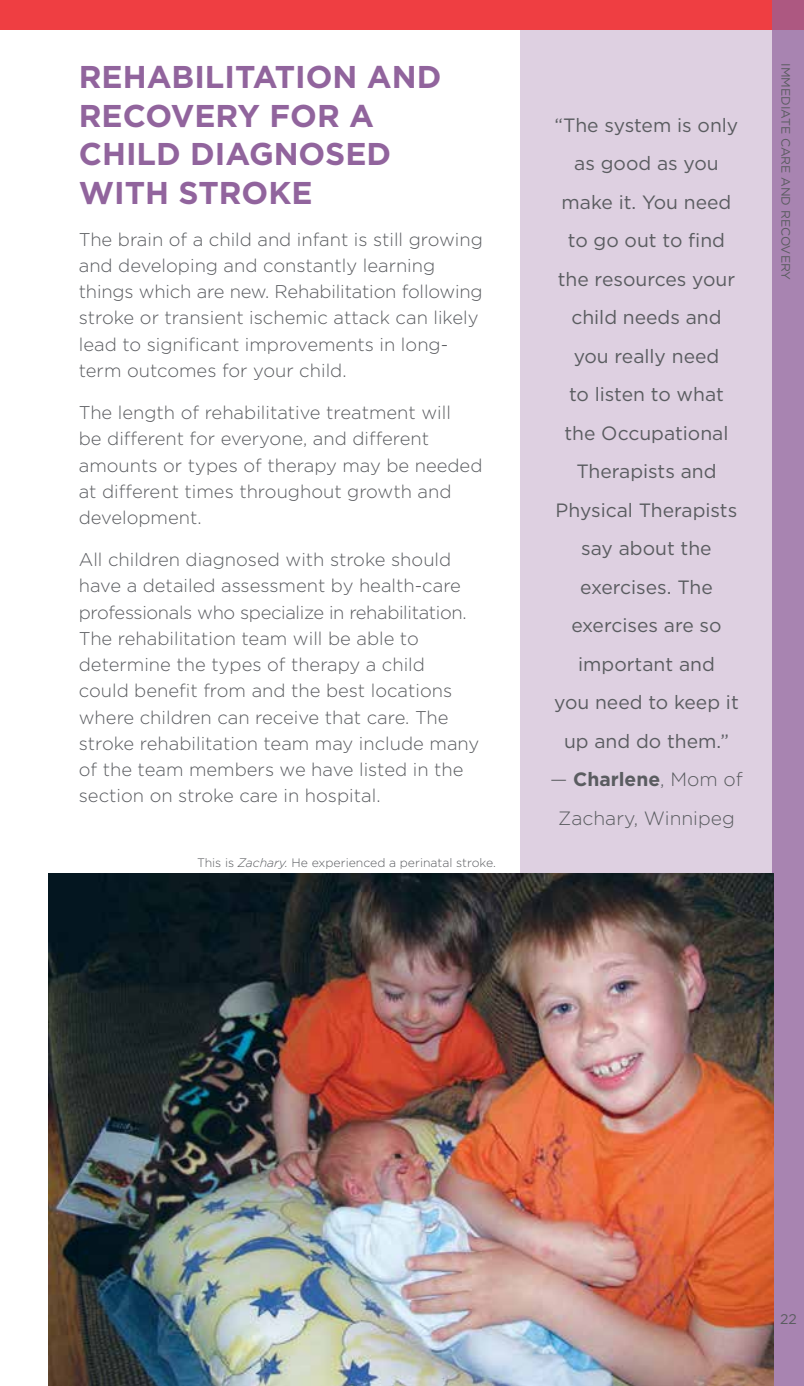
<style>
.page{position:relative;width:804px;height:1386px;background:#fff}
.page>*{position:absolute;margin:0;border:0;box-sizing:border-box;transform-origin:0 0}
.t1{font:700 31.5px/38.5px "Gotham";color:#91649d}
.t2{font:19.25px/38.5px "Gotham";color:#5a5c60;text-align:center}
.t3{font:300 19.25px/38.5px "Gotham";color:#5a5c60;text-align:center}
.t4{font:300 18.38px/26.2px "Gotham";color:#5a5c60}
.t5{font:14px "Gotham";color:#5a5c60}
.t6{font:300 12.25px "Gotham";color:#5a5c60}
.t7{font:12.25px "Gotham";color:#5a5c60}
.s1{font-style:italic}
.s2{font-weight:700}
</style>
<div class="page">
<div style="left:0;top:0;width:803px;height:30px;background:#ef3e42"></div>
<div style="left:520px;top:30px;width:283px;height:1356px;background:#ded0e1"></div>
<div style="left:772px;top:0;width:31px;height:1386px;background:#a884b1"></div>
<img style="left:48px;top:874px;width:725px;height:512px">
<h1 class="t1" style="left:79px;top:58px;width:364px">REHABILITATION AND<br>RECOVERY FOR A<br>CHILD DIAGNOSED<br>WITH STROKE</h1>
<p class="t4" style="left:79px;top:226px;width:405px">The brain of a child and infant is still growing and developing and constantly learning things which are new. Rehabilitation following stroke or transient ischemic attack can likely lead to significant improvements in long&shy;term outcomes for your child.</p>
<p class="t4" style="left:79px;top:399px;width:405px">The length of rehabilitative treatment will<br>be different for everyone, and different amounts or types of therapy may be needed at different times throughout growth and development.</p>
<p class="t4" style="left:79px;top:546px;width:402px">All children diagnosed with stroke should have a detailed assessment by health-care professionals who specialize in rehabilitation.<br>The rehabilitation team will be able to determine the types of therapy a child could benefit from and the best locations where children can receive that care. The stroke rehabilitation team may include many of the team members we have listed in the section on stroke care in hospital.</p>
<p class="t6" style="left:197px;top:855px;width:300px">This is <span class="s1">Zachary.</span> He experienced a perinatal stroke.</p>
<p class="t2" style="left:554px;top:105px;width:186px">“The system is only as good as you make it. You need to go out to find the resources your child needs and you really need<br>to listen to what the Occupational<br>Therapists and<br>Physical Therapists say about the exercises. The exercises are so important and<br>you need to keep it up and do them.”</p>
<p class="t3" style="left:550px;top:760px;width:194px">— <span class="s2">Charlene</span>, Mom of<br>Zachary, Winnipeg</p>
<p class="t7" style="left:793px;top:63px;width:219px;rotate:90deg">IMMEDIATE CARE AND RECOVERY</p>
<p class="t5" style="left:779px;top:1310px;width:18px">22</p>
</div>
